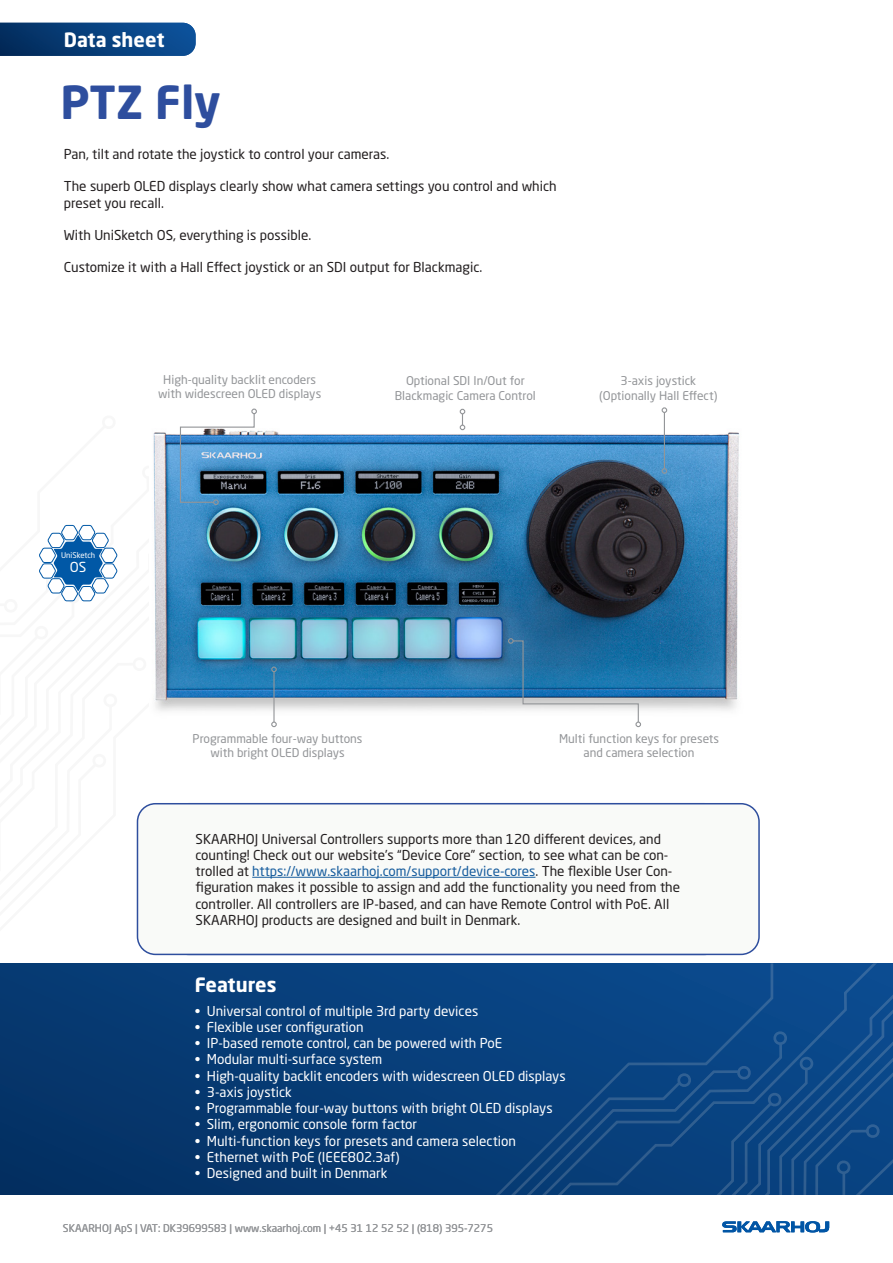
<style>
.page{position:relative;width:893px;height:1263px;background:#fff}
.page>*{position:absolute;margin:0;border:0;box-sizing:border-box;transform-origin:0 0}
.t1{font:700 45px "Neo Sans Std";color:#2e4e9e}
.t2{font:700 19.5px "Neo Sans Std";color:#fff}
.t3{font:13.65px "Neo Sans Std";color:#fff}
.Body{font:13.5px/16.2px "Neo Sans Std";color:#231f20}
.t4{font:13.5px "Neo Sans Std";color:#fff}
.Bread{font:12px "Neo Sans Std";color:#939598}
.t5{font:10.5px "Neo Sans Std";color:#939598}
.t6{font:7.8px "Neo Sans Std";color:#fff}
.s1{color:#175d9e}
</style>
<div class="page">
<div style="left:0;top:963px;width:893px;height:232px;background:linear-gradient(to bottom,#08407d,#053468)"></div>
<div style="left:137px;top:804px;width:622px;height:150px;background:#f9faf8;border-radius:18px"></div>
<div style="left:137px;top:803px;width:623px;height:152px;border:2px solid #2e4e9e;border-radius:18px"></div>
<svg style="left:0;top:23px;width:196px;height:33px;background:#0a417c"></svg>
<svg style="left:722px;top:1221px;width:107px;height:11px"></svg>
<hr style="left:252px;top:877px;width:283px;height:1px;background:#175d9e">
<svg style="left:884px;top:1069px;width:9px;height:126px"></svg>
<svg style="left:842px;top:963px;width:42px;height:232px;background:#0f4d8f"></svg>
<div style="left:496px;top:963px;width:346px;height:65px;background:#094789"></div>
<svg style="left:496px;top:1028px;width:387px;height:167px;background:#0d4582"></svg>
<img style="left:154px;top:408px;width:586px;height:320px">
<img style="left:153px;top:409px;width:104px;height:101px">
<svg style="left:460px;top:409px;width:5px;height:21px"></svg>
<hr style="left:664px;top:412px;width:1px;height:57px;background:#939598">
<svg style="left:662px;top:407px;width:5px;height:6px"></svg>
<svg style="left:662px;top:468px;width:5px;height:6px"></svg>
<hr style="left:273px;top:672px;width:2px;height:50px;background:#939598">
<svg style="left:271px;top:666px;width:6px;height:6px"></svg>
<svg style="left:271px;top:721px;width:6px;height:6px"></svg>
<svg style="left:508px;top:638px;width:133px;height:89px"></svg>
<svg style="left:39px;top:525px;width:110px;height:411px"></svg>
<p class="t2" style="left:64px;top:27px;width:102px">Data sheet</p>
<p class="t1" style="left:61px;top:74px;width:162px">PTZ Fly</p>
<p class="Body" style="left:64px;top:146px;width:327px">Pan, tilt and rotate the joystick to control your cameras.</p>
<p class="Body" style="left:64px;top:178px;width:494px">The superb OLED displays clearly show what camera settings you control and which preset you recall.</p>
<p class="Body" style="left:64px;top:227px;width:249px">With UniSketch OS, everything is possible.</p>
<p class="Body" style="left:64px;top:259px;width:420px">Customize it with a Hall Effect joystick or an SDI output for Blackmagic.</p>
<p class="Bread" style="left:163px;top:372px;width:154px">High-quality backlit encoders</p>
<p class="Bread" style="left:158px;top:386px;width:165px">with widescreen OLED displays</p>
<p class="Bread" style="left:406px;top:373px;width:120px">Optional SDI In/Out for</p>
<p class="Bread" style="left:395px;top:388px;width:142px">Blackmagic Camera Control</p>
<p class="Bread" style="left:620px;top:373px;width:77px">3-axis joystick</p>
<p class="Bread" style="left:599px;top:388px;width:120px">(Optionally Hall Effect)</p>
<p class="t6" style="left:61px;top:551px;width:36px">UniSketch</p>
<p class="t3" style="left:70px;top:558px;width:18px">OS</p>
<p class="Bread" style="left:193px;top:731px;width:171px">Programmable four-way buttons</p>
<p class="Bread" style="left:210px;top:745px;width:136px">with bright OLED displays</p>
<p class="Bread" style="left:559px;top:731px;width:161px">Multi function keys for presets</p>
<p class="Bread" style="left:584px;top:746px;width:112px">and camera selection</p>
<p class="Body" style="left:196px;top:830px;width:486px">SKAARHOJ Universal Controllers supports more than 120 different devices, and counting! Check out our website’s “Device Core” section, to see what can be con&shy;trolled at <span class="s1">https://www.skaarhoj.com/support/device-cores</span>. The flexible User Con&shy;figuration makes it possible to assign and add the functionality you need from the controller. All controllers are IP-based, and can have Remote Control with PoE. All SKAARHOJ products are designed and built in Denmark.</p>
<p class="Body" style="left:544px;top:830px;width:11px">f</p>
<p class="t2" style="left:195px;top:972px;width:83px">Features</p>
<p class="t4" style="left:195px;top:1003px;width:285px">• Universal control of multiple 3rd party devices</p>
<p class="t4" style="left:195px;top:1019px;width:170px">• Flexible user configuration</p>
<p class="t4" style="left:195px;top:1035px;width:309px">• IP-based remote control, can be powered with PoE</p>
<p class="t4" style="left:195px;top:1051px;width:189px">• Modular multi-surface system</p>
<p class="t4" style="left:195px;top:1067px;width:372px">• High-quality backlit encoders with widescreen OLED displays</p>
<p class="t4" style="left:195px;top:1084px;width:99px">• 3-axis joystick</p>
<p class="t4" style="left:195px;top:1100px;width:359px">• Programmable four-way buttons with bright OLED displays</p>
<p class="t4" style="left:195px;top:1116px;width:224px">• Slim, ergonomic console form factor</p>
<p class="t4" style="left:195px;top:1132px;width:323px">• Multi-function keys for presets and camera selection</p>
<p class="t4" style="left:195px;top:1148px;width:206px">• Ethernet with PoE (IEEE802.3af)</p>
<p class="t4" style="left:195px;top:1165px;width:194px">• Designed and built in Denmark</p>
<p class="t5" style="left:63px;top:1222px;width:432px">SKAARHOJ ApS | VAT: DK39699583 | www.skaarhoj.com | +45 31 12 52 52 | (818) 395-7275</p>
</div>
